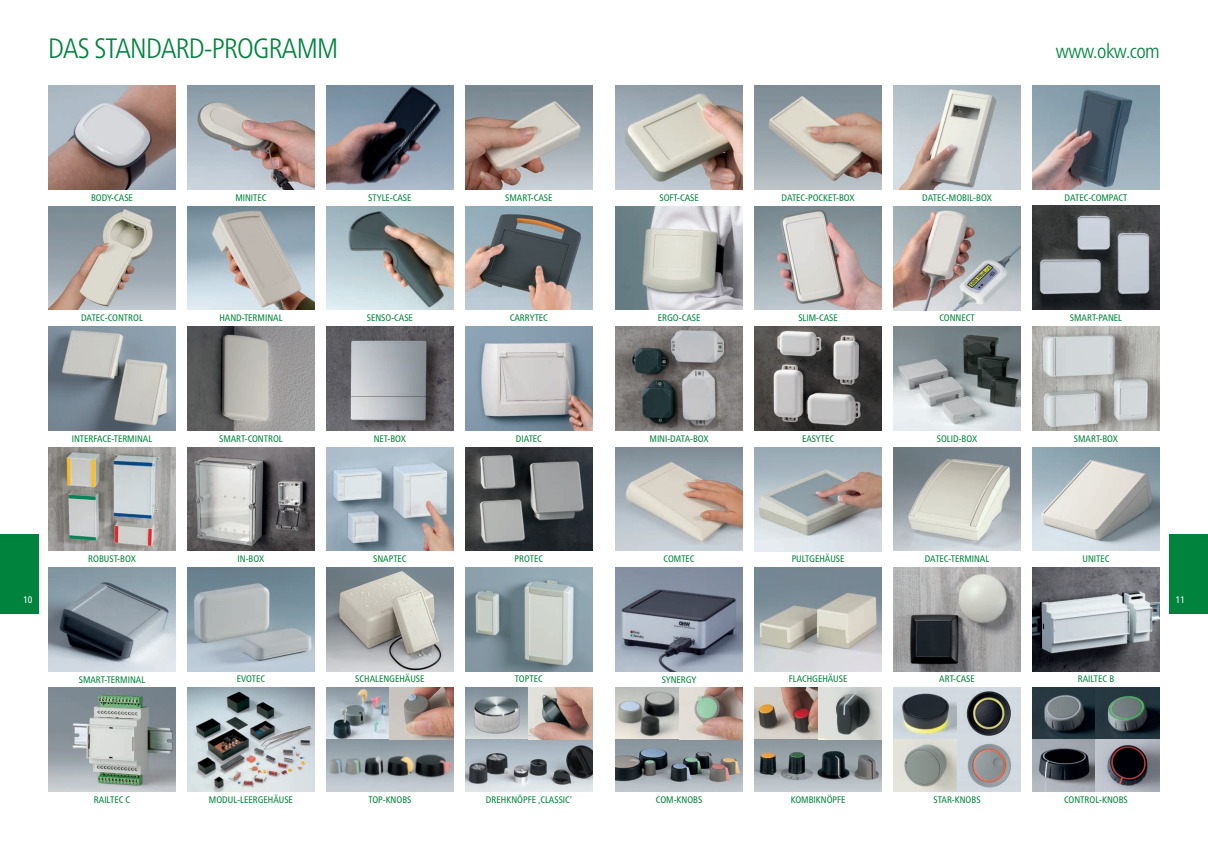
<style>
.page{position:relative;width:1208px;height:859px;background:#fff}
.page>*{position:absolute;margin:0;border:0;box-sizing:border-box;transform-origin:0 0}
.t1{font:300 condensed 28px "Frutiger Neue LTCYR";letter-spacing:-.025em;color:#00843d}
.t2{font:300 condensed 20px "Frutiger Neue LTCYR";letter-spacing:-.025em;color:#00843d}
.t3{font:condensed 9.5px "Frutiger Neue LTCYR";color:#00843d}
.t4{font:condensed 9.5px "Frutiger Neue LTCYR";color:#fff}
</style>
<div class="page">
<div style="left:0;top:534px;width:38px;height:80px;background:#00843d"></div>
<div style="left:1169px;top:534px;width:39px;height:80px;background:#00843d"></div>
<img style="left:893px;top:568px;width:127px;height:103px">
<img style="left:465px;top:447px;width:127px;height:104px">
<img style="left:187px;top:688px;width:128px;height:103px">
<img style="left:48px;top:688px;width:128px;height:103px">
<img style="left:754px;top:568px;width:128px;height:103px">
<img style="left:465px;top:327px;width:127px;height:103px">
<img style="left:615px;top:568px;width:128px;height:103px">
<img style="left:465px;top:568px;width:127px;height:103px">
<img style="left:326px;top:568px;width:128px;height:103px">
<img style="left:326px;top:447px;width:128px;height:104px">
<img style="left:326px;top:327px;width:128px;height:103px">
<img style="left:187px;top:327px;width:128px;height:103px">
<img style="left:48px;top:327px;width:128px;height:103px">
<img style="left:187px;top:206px;width:128px;height:104px">
<img style="left:326px;top:206px;width:128px;height:104px">
<img style="left:465px;top:206px;width:127px;height:104px">
<img style="left:48px;top:206px;width:128px;height:104px">
<img style="left:48px;top:86px;width:128px;height:103px">
<img style="left:754px;top:448px;width:128px;height:103px">
<img style="left:187px;top:86px;width:128px;height:103px">
<img style="left:615px;top:447px;width:128px;height:104px">
<img style="left:326px;top:86px;width:128px;height:103px">
<img style="left:465px;top:86px;width:127px;height:103px">
<img style="left:893px;top:207px;width:127px;height:103px">
<img style="left:48px;top:568px;width:128px;height:103px">
<img style="left:48px;top:447px;width:128px;height:104px">
<img style="left:1032px;top:327px;width:127px;height:103px">
<img style="left:187px;top:447px;width:128px;height:104px">
<img style="left:1032px;top:206px;width:127px;height:103px">
<img style="left:754px;top:206px;width:128px;height:104px">
<img style="left:615px;top:206px;width:128px;height:104px">
<img style="left:754px;top:86px;width:128px;height:103px">
<img style="left:893px;top:86px;width:127px;height:103px">
<img style="left:1032px;top:86px;width:127px;height:103px">
<img style="left:615px;top:86px;width:128px;height:103px">
<img style="left:893px;top:447px;width:127px;height:104px">
<img style="left:1032px;top:447px;width:127px;height:104px">
<img style="left:187px;top:568px;width:128px;height:103px">
<img style="left:893px;top:688px;width:127px;height:103px">
<img style="left:754px;top:327px;width:128px;height:103px">
<img style="left:1032px;top:568px;width:127px;height:103px">
<img style="left:1032px;top:688px;width:127px;height:103px">
<img style="left:754px;top:688px;width:128px;height:103px">
<img style="left:615px;top:688px;width:128px;height:103px">
<img style="left:465px;top:688px;width:127px;height:103px">
<img style="left:326px;top:688px;width:128px;height:103px">
<img style="left:893px;top:327px;width:127px;height:103px">
<img style="left:615px;top:327px;width:128px;height:103px">
<h1 class="t1" style="left:48px;top:32px;width:291px">DAS STANDARD-PROGRAMM</h1>
<h2 class="t2" style="left:1056px;top:40px;width:105px">www.okw.com</h2>
<p class="t3" style="left:91px;top:192px;width:43px">BODY-CASE</p>
<p class="t3" style="left:235px;top:192px;width:33px">MINITEC</p>
<p class="t3" style="left:368px;top:192px;width:45px">STYLE-CASE</p>
<p class="t3" style="left:505px;top:192px;width:49px">SMART-CASE</p>
<p class="t3" style="left:659px;top:192px;width:41px">SOFT-CASE</p>
<p class="t3" style="left:781px;top:192px;width:75px">DATEC-POCKET-BOX</p>
<p class="t3" style="left:922px;top:192px;width:71px">DATEC-MOBIL-BOX</p>
<p class="t3" style="left:1064px;top:192px;width:64px">DATEC-COMPACT</p>
<p class="t3" style="left:81px;top:312px;width:63px">DATEC-CONTROL</p>
<p class="t3" style="left:219px;top:312px;width:65px">HAND-TERMINAL</p>
<p class="t3" style="left:367px;top:312px;width:48px">SENSO-CASE</p>
<p class="t3" style="left:510px;top:312px;width:40px">CARRYTEC</p>
<p class="t3" style="left:658px;top:312px;width:44px">ERGO-CASE</p>
<p class="t3" style="left:798px;top:312px;width:41px">SLIM-CASE</p>
<p class="t3" style="left:939px;top:312px;width:37px">CONNECT</p>
<p class="t3" style="left:1069px;top:312px;width:54px">SMART-PANEL</p>
<p class="t3" style="left:72px;top:433px;width:82px">INTERFACE-TERMINAL</p>
<p class="t3" style="left:219px;top:433px;width:65px">SMART-CONTROL</p>
<p class="t3" style="left:374px;top:433px;width:34px">NET-BOX</p>
<p class="t3" style="left:516px;top:433px;width:28px">DIATEC</p>
<p class="t3" style="left:649px;top:433px;width:61px">MINI-DATA-BOX</p>
<p class="t3" style="left:802px;top:433px;width:34px">EASYTEC</p>
<p class="t3" style="left:936px;top:433px;width:42px">SOLID-BOX</p>
<p class="t3" style="left:1073px;top:433px;width:46px">SMART-BOX</p>
<p class="t3" style="left:88px;top:553px;width:49px">ROBUST-BOX</p>
<p class="t3" style="left:238px;top:553px;width:28px">IN-BOX</p>
<p class="t3" style="left:373px;top:553px;width:35px">SNAPTEC</p>
<p class="t3" style="left:514px;top:553px;width:30px">PROTEC</p>
<p class="t3" style="left:663px;top:553px;width:33px">COMTEC</p>
<p class="t3" style="left:791px;top:553px;width:54px">PULTGEHÄUSE</p>
<p class="t3" style="left:1082px;top:553px;width:28px">UNITEC</p>
<p class="t3" style="left:924px;top:553px;width:66px">DATEC-TERMINAL</p>
<p class="t4" style="left:23px;top:594px;width:11px">10</p>
<p class="t4" style="left:1175px;top:594px;width:11px">11</p>
<p class="t3" style="left:79px;top:674px;width:68px">SMART-TERMINAL</p>
<p class="t3" style="left:237px;top:673px;width:30px">EVOTEC</p>
<p class="t3" style="left:355px;top:673px;width:71px">SCHALENGEHÄUSE</p>
<p class="t3" style="left:515px;top:673px;width:29px">TOPTEC</p>
<p class="t3" style="left:662px;top:674px;width:36px">SYNERGY</p>
<p class="t3" style="left:788px;top:673px;width:60px">FLACHGEHÄUSE</p>
<p class="t3" style="left:939px;top:673px;width:37px">ART-CASE</p>
<p class="t3" style="left:1077px;top:673px;width:38px">RAILTEC B</p>
<p class="t3" style="left:94px;top:794px;width:38px">RAILTEC C</p>
<p class="t3" style="left:209px;top:794px;width:85px">MODUL-LEERGEHÄUSE</p>
<p class="t3" style="left:368px;top:794px;width:45px">TOP-KNOBS</p>
<p class="t3" style="left:486px;top:794px;width:88px">DREHKNÖPFE ‚CLASSIC‘</p>
<p class="t3" style="left:656px;top:794px;width:48px">COM-KNOBS</p>
<p class="t3" style="left:790px;top:794px;width:56px">KOMBIKNÖPFE</p>
<p class="t3" style="left:933px;top:794px;width:49px">STAR-KNOBS</p>
<p class="t3" style="left:1064px;top:794px;width:65px">CONTROL-KNOBS</p>
</div>
